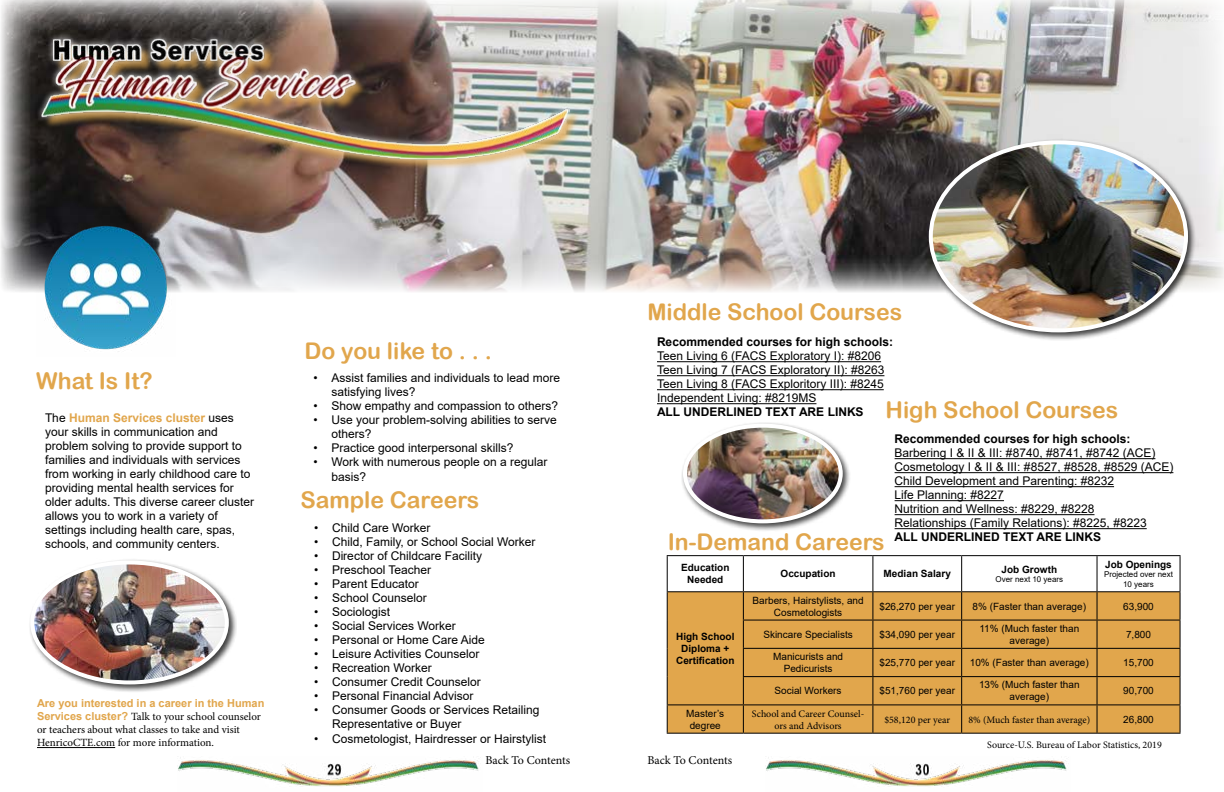
<style>
.page{position:relative;width:1224px;height:792px;background:#fff}
.page>*{position:absolute;margin:0;border:0;box-sizing:border-box;transform-origin:0 0}
.t1{font:23px "Arial Rounded MT Bold";color:#e1a64c}
.t2{font:12px/14px "Arial";color:#000}
.t3{font:700 12px "Arial";color:#000}
.t4{font:12px "Minion Pro";letter-spacing:-.005em;color:#000}
.t5{font:11px/13.2px "Minion Pro";letter-spacing:-.005em;color:#000}
.t6{font:700 11px "Arial";color:#e1a64c}
.t7{font:10px/12px "Arial";color:#000;text-align:center}
.t8{font:10px/12px "Minion Pro";letter-spacing:-.005em;color:#000;text-align:center}
.t9{font:700 10px/12px "Arial";color:#000;text-align:center}
.t10{font:8px/9.6px "Arial";color:#000;text-align:center}
.s1{font-weight:700;color:#e1a64c}
.s2{font-family:"Arial";font-weight:700;color:#e1a64c}
</style>
<div class="page">
<img style="left:0;top:0;width:1224px;height:292px">
<img style="left:41px;top:31px;width:529px;height:177px">
<hr style="left:37px;top:747px;width:78px;height:1px;background:#000">
<div style="left:28px;top:558px;width:209px;height:135px;background:#000;opacity:.75"></div>
<img style="left:32px;top:562px;width:195px;height:120px">
<div style="left:30px;top:560px;width:199px;height:124px;border:4px solid #fff;border-radius:50%"></div>
<img style="left:36px;top:217px;width:139px;height:135px">
<img style="left:178px;top:757px;width:301px;height:30px">
<hr style="left:667px;top:555px;width:76px;height:1px;background:#000">
<hr style="left:743px;top:555px;width:130px;height:1px;background:#000">
<hr style="left:873px;top:555px;width:89px;height:1px;background:#000">
<hr style="left:962px;top:555px;width:135px;height:1px;background:#000">
<hr style="left:1097px;top:555px;width:84px;height:1px;background:#000">
<svg style="left:667px;top:556px;width:514px;height:177px"></svg>
<hr style="left:667px;top:733px;width:76px;height:1px;background:#000">
<hr style="left:743px;top:733px;width:130px;height:1px;background:#000">
<hr style="left:873px;top:733px;width:89px;height:1px;background:#000">
<hr style="left:962px;top:733px;width:135px;height:1px;background:#000">
<hr style="left:1097px;top:733px;width:84px;height:1px;background:#000">
<hr style="left:895px;top:458px;width:260px;height:1px;background:#000">
<hr style="left:895px;top:472px;width:278px;height:1px;background:#000">
<hr style="left:895px;top:486px;width:219px;height:1px;background:#000">
<hr style="left:895px;top:500px;width:109px;height:1px;background:#000">
<hr style="left:895px;top:514px;width:200px;height:1px;background:#000">
<hr style="left:895px;top:528px;width:252px;height:1px;background:#000">
<hr style="left:657px;top:361px;width:224px;height:1px;background:#000">
<hr style="left:657px;top:375px;width:227px;height:1px;background:#000">
<hr style="left:657px;top:389px;width:227px;height:1px;background:#000">
<hr style="left:657px;top:403px;width:159px;height:1px;background:#000">
<div style="left:927px;top:138px;width:270px;height:203px;background:#000;opacity:.75"></div>
<img style="left:931px;top:142px;width:255px;height:188px">
<div style="left:681px;top:422px;width:170px;height:110px;background:#000;opacity:.75"></div>
<img style="left:685px;top:426px;width:156px;height:95px">
<div style="left:683px;top:424px;width:160px;height:99px;border:4px solid #fff;border-radius:50%"></div>
<img style="left:766px;top:757px;width:301px;height:30px">
<h1 class="t1" style="left:36px;top:368px;width:118px">What Is It?</h1>
<p class="t2" style="left:45px;top:410px;width:211px">The <span class="s1">Human Services cluster</span> uses your skills in communication and problem solving to provide support to families and individuals with services from working in early childhood care to providing mental health services for older adults. This diverse career cluster allows you to work in a variety of settings including health care, spas, schools, and community centers.</p>
<p class="t6" style="left:37px;top:695px;width:229px">Are you interested in a career in the Human</p>
<p class="t5" style="left:37px;top:710px;width:225px"><span class="s2">Services cluster?</span> Talk to your school counselor or teachers about what classes to take and visit<br>HenricoCTE.com for more information.</p>
<h1 class="t1" style="left:305px;top:337px;width:189px">Do you like to . . .</h1>
<p class="t2" style="left:332px;top:371px;width:230px;text-indent:-18px">• Assist families and individuals to lead more satisfying lives?</p>
<p class="t2" style="left:314px;top:399px;width:246px">• Show empathy and compassion to others?</p>
<p class="t2" style="left:332px;top:413px;width:227px;text-indent:-18px">• Use your problem-solving abilities to serve others?</p>
<p class="t2" style="left:314px;top:441px;width:202px">• Practice good interpersonal skills?</p>
<p class="t2" style="left:332px;top:455px;width:217px;line-height:14.4px;text-indent:-18px">• Work with numerous people on a regular basis?</p>
<h1 class="t1" style="left:301px;top:487px;width:180px">Sample Careers</h1>
<p class="t2" style="left:314px;top:521px;width:118px">• Child Care Worker</p>
<p class="t2" style="left:314px;top:535px;width:223px">• Child, Family, or School Social Worker</p>
<p class="t2" style="left:314px;top:549px;width:170px">• Director of Childcare Facility</p>
<p class="t2" style="left:314px;top:563px;width:119px">• Preschool Teacher</p>
<p class="t2" style="left:314px;top:577px;width:106px">• Parent Educator</p>
<p class="t2" style="left:314px;top:591px;width:114px">• School Counselor</p>
<p class="t2" style="left:314px;top:605px;width:78px">• Sociologist</p>
<p class="t2" style="left:314px;top:619px;width:143px">• Social Services Worker</p>
<p class="t2" style="left:314px;top:633px;width:172px">• Personal or Home Care Aide</p>
<p class="t2" style="left:314px;top:647px;width:167px">• Leisure Activities Counselor</p>
<p class="t2" style="left:314px;top:661px;width:119px">• Recreation Worker</p>
<p class="t2" style="left:314px;top:675px;width:168px">• Consumer Credit Counselor</p>
<p class="t2" style="left:314px;top:689px;width:161px">• Personal Financial Advisor</p>
<p class="t2" style="left:332px;top:703px;width:209px;text-indent:-18px">• Consumer Goods or Services Retailing<br>Representative or Buyer</p>
<p class="t2" style="left:314px;top:732px;width:234px">• Cosmetologist, Hairdresser or Hairstylist</p>
<h1 class="t1" style="left:647px;top:298px;width:256px">Middle School Courses</h1>
<p class="t3" style="left:657px;top:334px;width:238px">Recommended courses for high schools:</p>
<p class="t2" style="left:657px;top:349px;width:229px">Teen Living 6 (FACS Exploratory I): #8206<br>Teen Living 7 (FACS Exploratory II): #8263<br>Teen Living 8 (FACS Exploritory III): #8245<br>Independent Living: #8219MS</p>
<p class="t3" style="left:657px;top:404px;width:208px">ALL UNDERLINED TEXT ARE LINKS</p>
<h1 class="t1" style="left:886px;top:397px;width:234px">High School Courses</h1>
<h1 class="t1" style="left:668px;top:528px;width:218px">In-Demand Careers</h1>
<p class="t3" style="left:895px;top:431px;width:238px">Recommended courses for high schools:</p>
<p class="t2" style="left:895px;top:446px;width:280px">Barbering I &amp; II &amp; III: #8740, #8741, #8742 (ACE)<br>Cosmetology I &amp; II &amp; III: #8527, #8528, #8529 (ACE)<br>Child Development and Parenting: #8232<br>Life Planning: #8227<br>Nutrition and Wellness: #8229, #8228<br>Relationships (Family Relations): #8225, #8223</p>
<p class="t3" style="left:895px;top:529px;width:208px">ALL UNDERLINED TEXT ARE LINKS</p>
<p class="t9" style="left:681px;top:562px;width:50px">Education<br>Needed</p>
<p class="t9" style="left:781px;top:568px;width:57px">Occupation</p>
<p class="t9" style="left:884px;top:568px;width:69px">Median Salary</p>
<p class="t9" style="left:1002px;top:563px;width:57px">Job Growth</p>
<p class="t10" style="left:996px;top:574px;width:69px">Over next 10 years</p>
<p class="t9" style="left:1105px;top:558px;width:68px">Job Openings</p>
<p class="t10" style="left:1104px;top:570px;width:70px">Projected over next<br>10 years</p>
<p class="t9" style="left:676px;top:631px;width:60px">High School<br>Diploma +<br>Certification</p>
<p class="t7" style="left:753px;top:594px;width:113px">Barbers, Hairstylists, and<br>Cosmetologists</p>
<p class="t7" style="left:879px;top:600px;width:77px">$26,270 per year</p>
<p class="t7" style="left:973px;top:600px;width:115px">8% (Faster than average)</p>
<p class="t7" style="left:1123px;top:600px;width:32px">63,900</p>
<p class="t7" style="left:763px;top:628px;width:91px">Skincare Specialists</p>
<p class="t7" style="left:879px;top:628px;width:77px">$34,090 per year</p>
<p class="t7" style="left:979px;top:622px;width:101px">11% (Much faster than average)</p>
<p class="t7" style="left:1126px;top:628px;width:27px">7,800</p>
<p class="t7" style="left:773px;top:651px;width:72px">Manicurists and<br>Pedicurists</p>
<p class="t7" style="left:879px;top:657px;width:77px">$25,770 per year</p>
<p class="t7" style="left:970px;top:657px;width:120px">10% (Faster than average)</p>
<p class="t7" style="left:1123px;top:657px;width:32px">15,700</p>
<p class="t7" style="left:775px;top:685px;width:69px">Social Workers</p>
<p class="t7" style="left:879px;top:685px;width:77px">$51,760 per year</p>
<p class="t7" style="left:979px;top:679px;width:102px">13% (Much faster than average)</p>
<p class="t7" style="left:1123px;top:685px;width:32px">90,700</p>
<p class="t7" style="left:686px;top:707px;width:39px">Master’s degree</p>
<p class="t8" style="left:752px;top:708px;width:114px">School and Career Counsel&shy;ors and Advisors</p>
<p class="t8" style="left:884px;top:714px;width:67px">$58,120 per year</p>
<p class="t8" style="left:968px;top:714px;width:123px">8% (Much faster than average)</p>
<p class="t7" style="left:1123px;top:713px;width:32px">26,800</p>
<p class="t8" style="left:987px;top:739px;width:176px">Source-U.S. Bureau of Labor Statistics, 2019</p>
<p class="t4" style="left:485px;top:752px;width:86px">Back To Contents</p>
<p class="t4" style="left:647px;top:752px;width:86px">Back To Contents</p>
</div>
